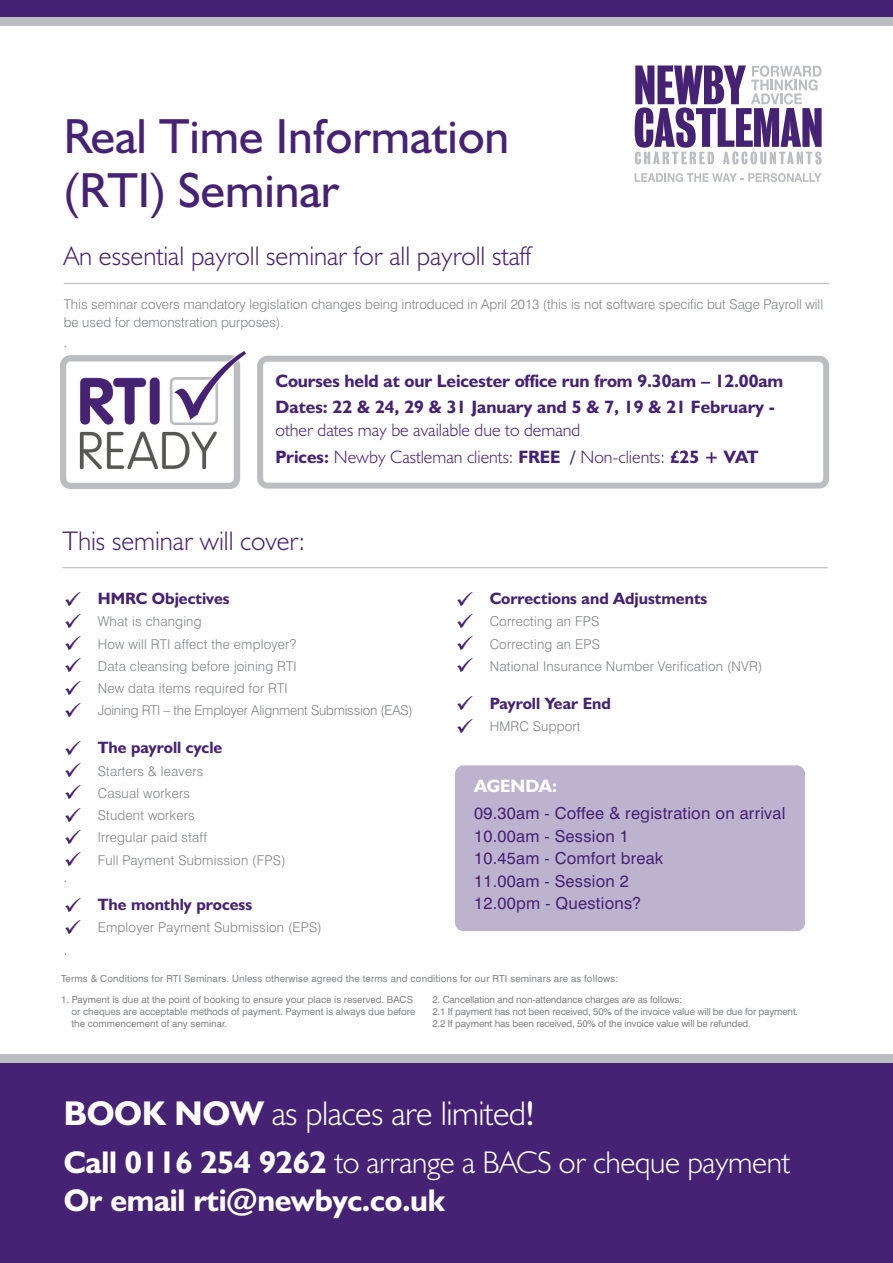
<style>
.page{position:relative;width:893px;height:1263px;background:#fff}
.page>*{position:absolute;margin:0;border:0;box-sizing:border-box;transform-origin:0 0}
.t1{font:49.5px/54px "Humanist 521 BT";color:#462274}
.t2{font:300 34.5px "Humanist 521 BT";letter-spacing:-.01em;color:#fff}
.t3{font:700 31.5px/37.8px "Humanist 521 BT";letter-spacing:-.01em;color:#fff}
.t4{font:300 27px "Humanist 521 BT";color:#462274}
.t5{font:700 18px/26.7px "Humanist 521 BT";letter-spacing:-.005em;color:#462274}
.t6{font:300 18px "Humanist 521 BT";color:#462274}
.t7{font:700 18px "Humanist 521 BT";color:#fff}
.t8{font:16.5px/22.5px "Swiss 721 BT";letter-spacing:.015em;color:#462274}
.t9{font:700 16.5px "Humanist 521 BT";color:#462274}
.t10{font:300 13.5px/18px "Swiss 721 BT";letter-spacing:.015em;color:#808285}
.t11{font:300 13.5px "Swiss 721 BT";letter-spacing:-.015em;color:#808285}
.t12{font:300 12px "Swiss 721 BT";color:#57585a}
.t13{font:9.75px/11.7px "Swiss 721 BT";color:#808285}
.t14{font:300 7.5px "Swiss 721 BT";color:#57585a}
.s1{font-weight:700}
.s2{color:#462274}
.s3{color:#57585a}
.s4{font-weight:400}
.s5{font-weight:300}
</style>
<div class="page">
<div style="left:0;top:1059px;width:893px;height:204px;background:#462274"></div>
<div style="left:0;top:1054px;width:893px;height:9px;background:#bcbdc0"></div>
<div style="left:0;top:0;width:893px;height:17px;background:#462274"></div>
<div style="left:0;top:17px;width:893px;height:9px;background:#bcbdc0"></div>
<img style="left:61px;top:351px;width:184px;height:138px">
<svg style="left:635px;top:173px;width:187px;height:9px"></svg>
<svg style="left:635px;top:65px;width:187px;height:99px"></svg>
<svg style="left:257px;top:356px;width:572px;height:133px"></svg>
<hr style="left:64px;top:283px;width:765px;height:1px;background:#bcbdc0">
<hr style="left:62px;top:567px;width:766px;height:1px;background:#bcbdc0">
<div style="left:455px;top:765px;width:350px;height:166px;background:#beb3cf;border-radius:9px"></div>
<h1 class="t1" style="left:64px;top:115px;width:447px">Real Time Information (RTI) Seminar</h1>
<h3 class="t4" style="left:64px;top:247px;width:469px">An essential payroll seminar for all payroll staff</h3>
<p class="t10" style="left:64px;top:296px;width:761px">This seminar covers mandatory legislation changes being introduced in April 2013 (this is not software specific but Sage Payroll will be used for demonstration purposes).</p>
<p class="t12" style="left:64px;top:339px;width:5px">.</p>
<h3 class="t5" style="left:275px;top:369px;width:509px">Courses held at our Leicester office run from 9.30am – 12.00am<br>Dates: 22 &amp; 24, 29 &amp; 31 January and 5 &amp; 7, 19 &amp; 21 February -</h3>
<h3 class="t6" style="left:275px;top:423px;width:306px">other dates may be available due to demand</h3>
<p class="t14" style="left:580px;top:430px;width:3px">.</p>
<h3 class="t6" style="left:275px;top:450px;width:485px"><span class="s1">Prices:</span> Newby Castleman clients: <span class="s1">FREE /</span> Non-clients: <span class="s1">£25 + VAT</span></h3>
<h3 class="t4" style="left:62px;top:531px;width:244px">This seminar will cover:</h3>
<p class="t9" style="left:64px;top:593px;width:167px">✓ HMRC Objectives</p>
<p class="t10" style="left:64px;top:614px;width:139px"><span class="s2">✓</span> What is changing</p>
<p class="t10" style="left:64px;top:636px;width:234px"><span class="s2">✓</span> How will RTI affect the employer?</p>
<p class="t10" style="left:64px;top:658px;width:234px"><span class="s2">✓</span> Data cleansing before joining RTI</p>
<p class="t10" style="left:64px;top:681px;width:226px"><span class="s2">✓</span> New data items required for RTI</p>
<p class="t11" style="left:64px;top:706px;width:351px"><span class="s2">✓</span> Joining RTI – the Employer Alignment Submission (EAS)</p>
<p class="t9" style="left:64px;top:742px;width:160px">✓ The payroll cycle</p>
<p class="t10" style="left:64px;top:763px;width:141px"><span class="s2">✓</span> Starters &amp; leavers</p>
<p class="t10" style="left:64px;top:785px;width:128px"><span class="s2">✓</span> Casual workers</p>
<p class="t10" style="left:64px;top:808px;width:132px"><span class="s2">✓</span> Student workers</p>
<p class="t10" style="left:64px;top:830px;width:145px"><span class="s2">✓</span> Irregular paid staff</p>
<p class="t10" style="left:64px;top:852px;width:223px"><span class="s2">✓</span> Full Payment Submission (FPS) <span class="s3">.</span></p>
<p class="t9" style="left:64px;top:899px;width:190px">✓ The monthly process</p>
<p class="t10" style="left:64px;top:918px;width:260px;line-height:22.2px"><span class="s2">✓</span> Employer Payment Submission (EPS) <span class="s3">.</span></p>
<p class="t9" style="left:456px;top:593px;width:253px">✓ Corrections and Adjustments</p>
<p class="t10" style="left:456px;top:614px;width:145px"><span class="s2">✓</span> Correcting an FPS</p>
<p class="t10" style="left:456px;top:636px;width:146px"><span class="s2">✓</span> Correcting an EPS</p>
<p class="t10" style="left:456px;top:658px;width:308px"><span class="s2">✓</span> National Insurance Number Verification (NVR)</p>
<p class="t9" style="left:456px;top:698px;width:157px">✓ Payroll Year End</p>
<p class="t10" style="left:456px;top:719px;width:126px"><span class="s2">✓</span> HMRC Support</p>
<h3 class="t7" style="left:474px;top:780px;width:84px">AGENDA:</h3>
<p class="t8" style="left:474px;top:804px;width:313px">09.30am - Coffee &amp; registration on arrival<br>10.00am - Session 1<br>10.45am - Comfort break<br>11.00am - Session 2<br>12.00pm - Questions?</p>
<p class="t13" style="left:61px;top:974px;width:559px">Terms &amp; Conditions for RTI Seminars. Unless otherwise agreed the terms and conditions for our RTI seminars are as follows:</p>
<p class="t13" style="left:72px;top:995px;width:345px;text-indent:-10px">1. Payment is due at the point of booking to ensure your place is reserved. BACS or cheques are acceptable methods of payment. Payment is always due before the commencement of any seminar.</p>
<p class="t13" style="left:432px;top:995px;width:367px">2. Cancellation and non-attendance charges are as follows:<br>2.1 If payment has not been received, 50% of the invoice value will be due for payment.<br>2.2 If payment has been received, 50% of the invoice value will be refunded.</p>
<h2 class="t2" style="left:64px;top:1101px;width:472px"><span class="s1">BOOK NOW</span> as places are limited<span class="s4">!</span></h2>
<h3 class="t3" style="left:64px;top:1147px;width:728px">Call 0116 254 9262 <span class="s5">to arrange a BACS or cheque payment<br></span>Or email rti@newbyc.co.uk</h3>
</div>
